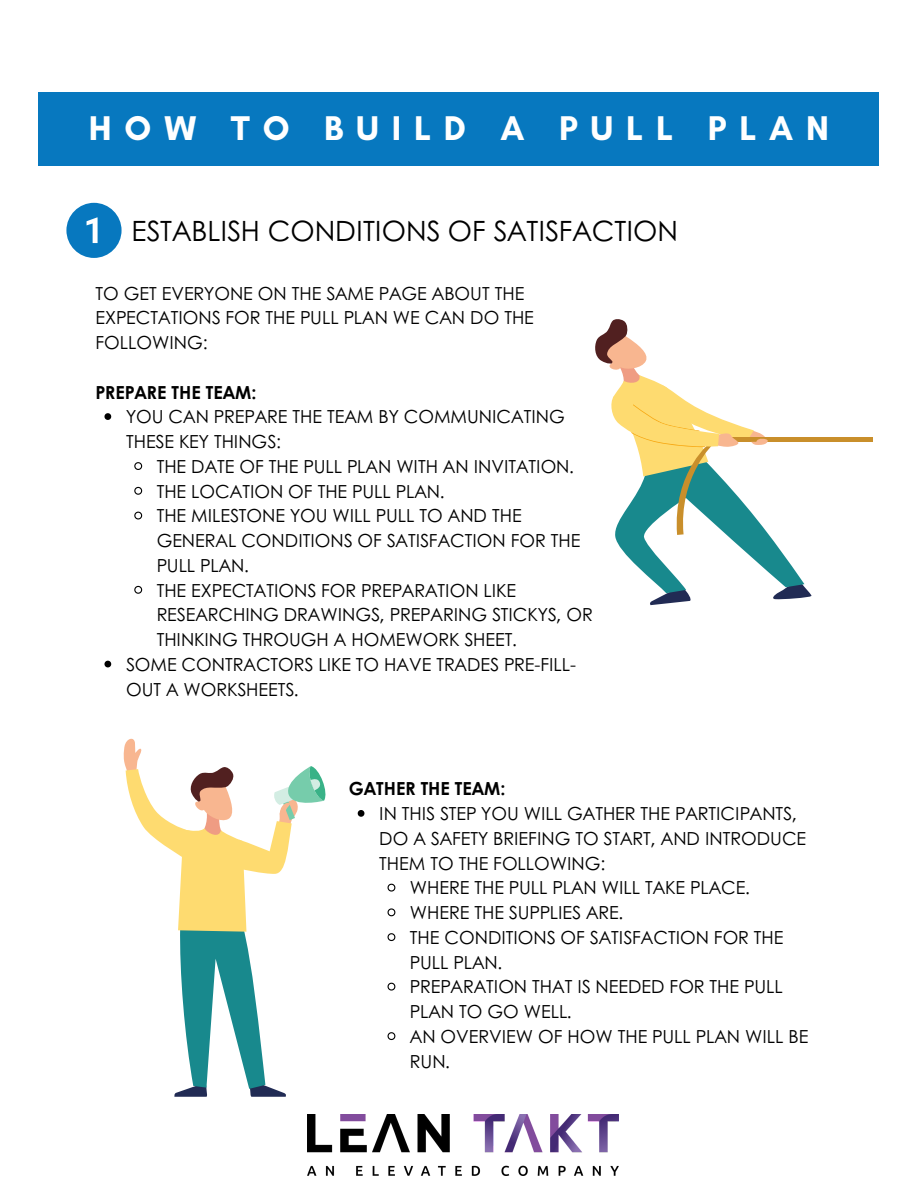
<style>
.page{position:relative;width:918px;height:1188px;background:#fff}
.page>*{position:absolute;margin:0;border:0;box-sizing:border-box;transform-origin:0 0}
.t1{font:700 34.95px "Glacial Indifference";letter-spacing:.37em;color:#fff}
.t2{font:27.9px "Century Gothic";color:#000}
.t3{font:18px/24.8px "Century Gothic";color:#000}
.t4{font:700 18px "Century Gothic";color:#000}
</style>
<div class="page">
<svg style="left:66px;top:203px;width:56px;height:55px"></svg>
<div style="left:731px;top:437px;width:142px;height:5px;background:#c98f2b"></div>
<svg style="left:595px;top:319px;width:217px;height:286px"></svg>
<svg style="left:104px;top:413px;width:7px;height:7px"></svg>
<svg style="left:134px;top:462px;width:9px;height:8px"></svg>
<svg style="left:134px;top:486px;width:9px;height:9px"></svg>
<svg style="left:134px;top:511px;width:9px;height:9px"></svg>
<svg style="left:134px;top:585px;width:9px;height:9px"></svg>
<svg style="left:104px;top:661px;width:7px;height:6px"></svg>
<svg style="left:123px;top:738px;width:202px;height:359px"></svg>
<div style="left:39px;top:92px;width:840px;height:73px;background:#0778bf"></div>
<svg style="left:358px;top:810px;width:6px;height:7px"></svg>
<svg style="left:387px;top:883px;width:9px;height:9px"></svg>
<svg style="left:387px;top:908px;width:9px;height:9px"></svg>
<svg style="left:387px;top:933px;width:9px;height:9px"></svg>
<svg style="left:387px;top:982px;width:9px;height:9px"></svg>
<svg style="left:387px;top:1032px;width:9px;height:9px"></svg>
<img style="left:308px;top:1115px;width:310px;height:61px">
<p class="t1" style="left:89px;top:107px;width:742px">HOW TO BUILD A PULL PLAN</p>
<p class="t2" style="left:132px;top:209px;width:548px">ESTABLISH CONDITIONS OF SATISFACTION</p>
<p class="t3" style="left:95px;top:280px;width:440px">TO GET EVERYONE ON THE SAME PAGE ABOUT THE<br>EXPECTATIONS FOR THE PULL PLAN WE CAN DO THE<br>FOLLOWING:</p>
<p class="t4" style="left:95px;top:378px;width:162px">PREPARE THE TEAM:</p>
<p class="t3" style="left:126px;top:404px;width:440px">YOU CAN PREPARE THE TEAM BY COMMUNICATING<br>THESE KEY THINGS:</p>
<p class="t3" style="left:157px;top:453px;width:419px">THE DATE OF THE PULL PLAN WITH AN INVITATION.</p>
<p class="t3" style="left:157px;top:478px;width:290px">THE LOCATION OF THE PULL PLAN.</p>
<p class="t3" style="left:157px;top:503px;width:425px">THE MILESTONE YOU WILL PULL TO AND THE<br>GENERAL CONDITIONS OF SATISFACTION FOR THE<br>PULL PLAN.</p>
<p class="t3" style="left:157px;top:577px;width:438px">THE EXPECTATIONS FOR PREPARATION LIKE<br>RESEARCHING DRAWINGS, PREPARING STICKYS, OR<br>THINKING THROUGH A HOMEWORK SHEET.</p>
<p class="t3" style="left:126px;top:651px;width:452px">SOME CONTRACTORS LIKE TO HAVE TRADES PRE-FILL-<br>OUT A WORKSHEETS.</p>
<p class="t4" style="left:349px;top:775px;width:158px">GATHER THE TEAM:</p>
<p class="t3" style="left:379px;top:800px;width:428px">IN THIS STEP YOU WILL GATHER THE PARTICIPANTS,<br>DO A SAFETY BRIEFING TO START, AND INTRODUCE<br>THEM TO THE FOLLOWING:</p>
<p class="t3" style="left:410px;top:875px;width:342px">WHERE THE PULL PLAN WILL TAKE PLACE.</p>
<p class="t3" style="left:410px;top:899px;width:215px">WHERE THE SUPPLIES ARE.</p>
<p class="t3" style="left:410px;top:924px;width:375px">THE CONDITIONS OF SATISFACTION FOR THE<br>PULL PLAN.</p>
<p class="t3" style="left:410px;top:974px;width:374px">PREPARATION THAT IS NEEDED FOR THE PULL<br>PLAN TO GO WELL.</p>
<p class="t3" style="left:410px;top:1023px;width:400px">AN OVERVIEW OF HOW THE PULL PLAN WILL BE<br>RUN.</p>
</div>
